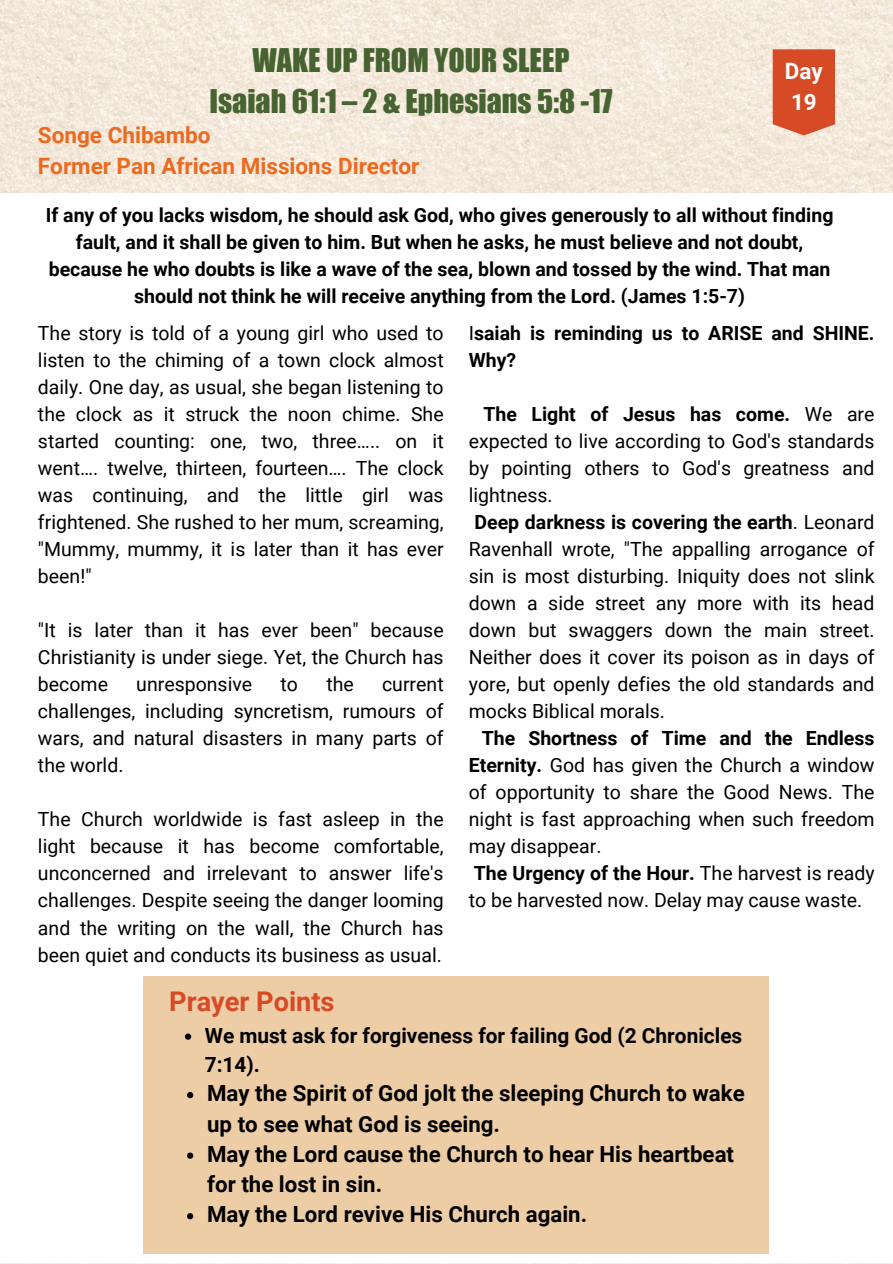
<style>
.page{position:relative;width:893px;height:1264px;background:#fff}
.page>*{position:absolute;margin:0;border:0;box-sizing:border-box;transform-origin:0 0}
.t1{font:30px/41.7px "Impact";color:#476331;text-align:center}
.t2{font:700 27.15px "Roboto";color:#d64a25}
.t3{font:700 22.5px/31.5px "Roboto";color:#ec6a20}
.t4{font:700 22.5px/31.5px "Roboto";color:#fff}
.t5{font:700 22.2px/30.3px "Roboto";color:#000}
.t6{font:700 20.85px/29.2px "Roboto";color:#000}
.t7{font:19.5px/27px "Roboto";color:#000;text-align:justify}
.t8{font:700 19.5px/27px "Roboto";color:#000;text-align:center}
.s1{font-weight:400}
.s2{font-weight:700}
</style>
<div class="page">
<img style="left:0;top:0;width:892px;height:192px">
<svg style="left:772px;top:49px;width:63px;height:86px;background:#d85532"></svg>
<div style="left:143px;top:976px;width:625px;height:278px;background:#eccda6"></div>
<svg style="left:185px;top:1033px;width:6px;height:6px"></svg>
<svg style="left:187px;top:1092px;width:6px;height:6px"></svg>
<svg style="left:187px;top:1152px;width:6px;height:6px"></svg>
<svg style="left:187px;top:1213px;width:6px;height:6px"></svg>
<h1 class="t1" style="left:209px;top:39px;width:404px">WAKE UP FROM YOUR SLEEP<br>Isaiah 61:1 – 2 &amp; Ephesians 5:8 -17</h1>
<p class="t3" style="left:38px;top:119px;width:383px">Songe Chibambo<br>Former Pan African Missions Director</p>
<p class="t4" style="left:784px;top:55px;width:39px">Day<br>19</p>
<p class="t8" style="left:46px;top:202px;width:789px">If any of you lacks wisdom, he should ask God, who gives generously to all without finding fault, and it shall be given to him. But when he asks, he must believe and not doubt, because he who doubts is like a wave of the sea, blown and tossed by the wind. That man should not think he will receive anything from the Lord. (James 1:5-7)</p>
<p class="t7" style="left:38px;top:320px;width:407px">The story is told of a young girl who used to listen to the chiming of a town clock almost daily. One day, as usual, she began listening to the clock as it struck the noon chime. She started counting: one, two, three….. on it went…. twelve, thirteen, fourteen…. The clock was continuing, and the little girl was frightened. She rushed to her mum, screaming, "Mummy, mummy, it is later than it has ever been!"</p>
<p class="t7" style="left:38px;top:617px;width:407px">"It is later than it has ever been" because Christianity is under siege. Yet, the Church has become</p>
<p class="t7" style="left:136px;top:671px;width:117px">unresponsive</p>
<p class="t7" style="left:280px;top:671px;width:19px">to</p>
<p class="t7" style="left:326px;top:671px;width:29px">the</p>
<p class="t7" style="left:38px;top:671px;width:407px;text-indent:344px">current challenges, including syncretism, rumours of wars, and natural disasters in many parts of the world.</p>
<p class="t7" style="left:38px;top:806px;width:407px">The Church worldwide is fast asleep in the light because it has become comfortable, unconcerned and irrelevant to answer life's challenges. Despite seeing the danger looming and the writing on the wall, the Church has been quiet and conducts its business as usual.</p>
<p class="t8" style="left:469px;top:320px;width:407px;text-align:left"><span class="s1">I</span>saiah is reminding us to ARISE and SHINE.<br>Why?</p>
<p class="t7" style="left:469px;top:401px;width:407px;text-align:left;text-indent:15px"><span class="s2">The Light of Jesus has come.</span> We are expected to live according to God's standards by pointing others to God's greatness and lightness.<br><span class="s2">Deep darkness is covering the earth</span>. Leonard Ravenhall wrote, "The appalling arrogance of sin is most disturbing. Iniquity does not slink down a side street any more with its head down but swaggers down the main street.<br>Neither does it cover its poison as in days of yore, but openly defies the old standards and mocks Biblical morals.</p>
<p class="t7" style="left:469px;top:725px;width:407px;text-align:left;text-indent:13px"><span class="s2">The Shortness of Time and the Endless Eternity.</span> God has given the Church a window of opportunity to share the Good News. The night is fast approaching when such freedom may disappear.<br><span class="s2">The Urgency of the Hour.</span> The harvest is ready to be harvested now. Delay may cause waste.</p>
<h2 class="t2" style="left:169px;top:985px;width:167px">Prayer Points</h2>
<p class="t6" style="left:205px;top:1021px;width:539px">We must ask for forgiveness for failing God (2 Chronicles<br>7:14).</p>
<p class="t5" style="left:207px;top:1078px;width:539px">May the Spirit of God jolt the sleeping Church to wake up to see what God is seeing.<br>May the Lord cause the Church to hear His heartbeat for the lost in sin.<br>May the Lord revive His Church again.</p>
</div>
